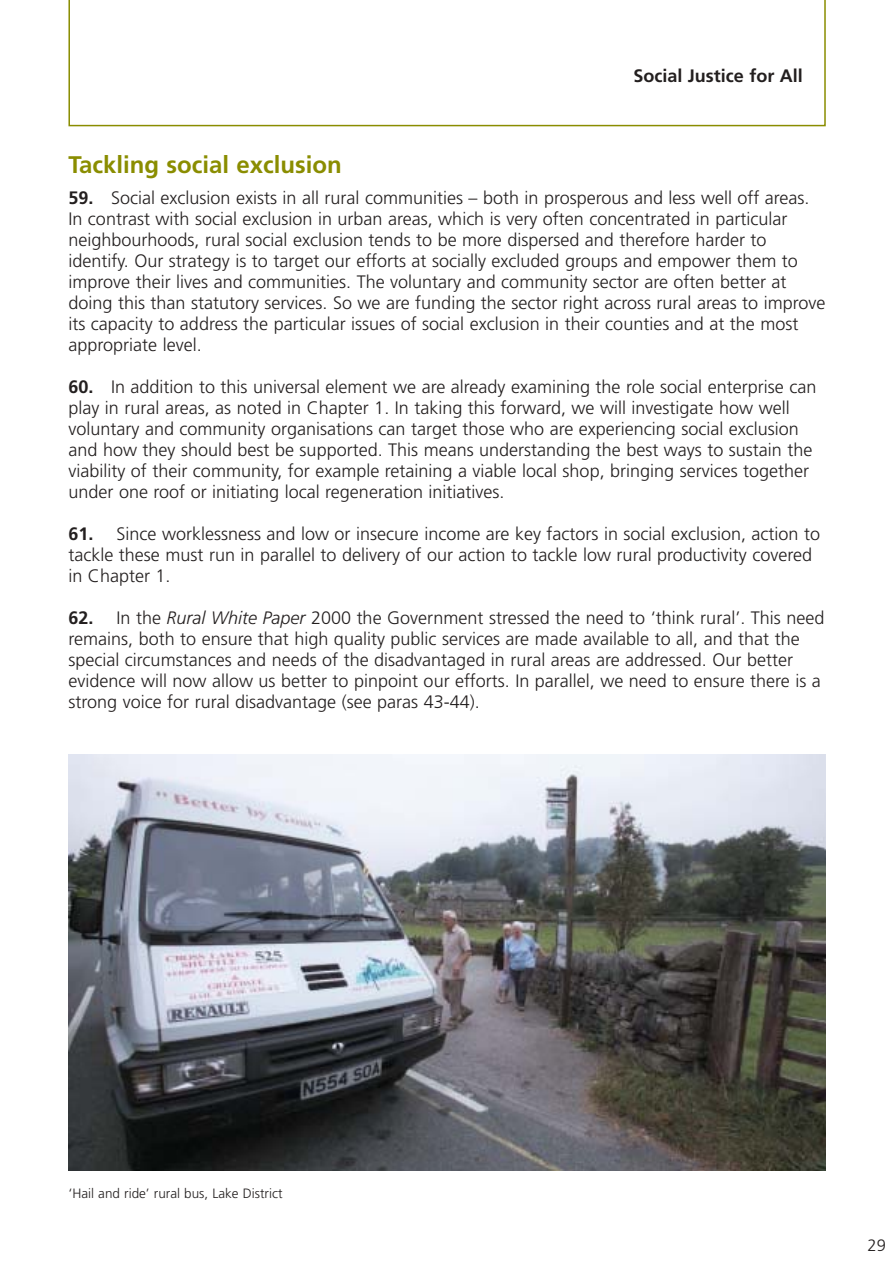
<style>
.page{position:relative;width:893px;height:1262px;background:#fff}
.page>*{position:absolute;margin:0;border:0;box-sizing:border-box;transform-origin:0 0}
.t1{font:700 24px "Frutiger";color:#8a8d00}
.t2{font:300 18px/21px "Frutiger";color:#231f1f}
.t3{font:700 18px "Frutiger";color:#231f1f}
.t4{font:300 16.5px "Frutiger";color:#231f1f}
.t5{font:300 13.5px "Frutiger";color:#231f1f;scale:1.05 1}
.s1{font-weight:700}
.s2{font-style:italic}
</style>
<div class="page">
<svg style="left:68px;top:0;width:757px;height:126px"></svg>
<img style="left:68px;top:754px;width:757px;height:416px">
<p class="t3" style="left:633px;top:69px;width:171px">Social Justice for All</p>
<h1 class="t1" style="left:68px;top:155px;width:275px">Tackling social exclusion</h1>
<p class="t2" style="left:68px;top:189px;width:758px"><span class="s1">59.</span> Social exclusion exists in all rural communities – both in prosperous and less well off areas.<br>In contrast with social exclusion in urban areas, which is very often concentrated in particular neighbourhoods, rural social exclusion tends to be more dispersed and therefore harder to identify. Our strategy is to target our efforts at socially excluded groups and empower them to improve their lives and communities. The voluntary and community sector are often better at doing this than statutory services. So we are funding the sector right across rural areas to improve its capacity to address the particular issues of social exclusion in their counties and at the most appropriate level.</p>
<p class="t2" style="left:68px;top:378px;width:749px"><span class="s1">60.</span> In addition to this universal element we are already examining the role social enterprise can play in rural areas, as noted in Chapter 1. In taking this forward, we will investigate how well voluntary and community organisations can target those who are experiencing social exclusion and how they should best be supported. This means understanding the best ways to sustain the viability of their community, for example retaining a viable local shop, bringing services together under one roof or initiating local regeneration initiatives.</p>
<p class="t2" style="left:68px;top:525px;width:753px"><span class="s1">61.</span> Since worklessness and low or insecure income are key factors in social exclusion, action to tackle these must run in parallel to delivery of our action to tackle low rural productivity covered in Chapter 1.</p>
<p class="t2" style="left:68px;top:609px;width:757px"><span class="s1">62.</span> In the <span class="s2">Rural White Paper</span> 2000 the Government stressed the need to ‘think rural’. This need remains, both to ensure that high quality public services are made available to all, and that the special circumstances and needs of the disadvantaged in rural areas are addressed. Our better evidence will now allow us better to pinpoint our efforts. In parallel, we need to ensure there is a strong voice for rural disadvantage (see paras 43-44).</p>
<p class="t5" style="left:68px;top:1187px;width:205px">‘Hail and ride’ rural bus, Lake District</p>
<p class="t4" style="left:867px;top:1238px;width:20px">29</p>
</div>
